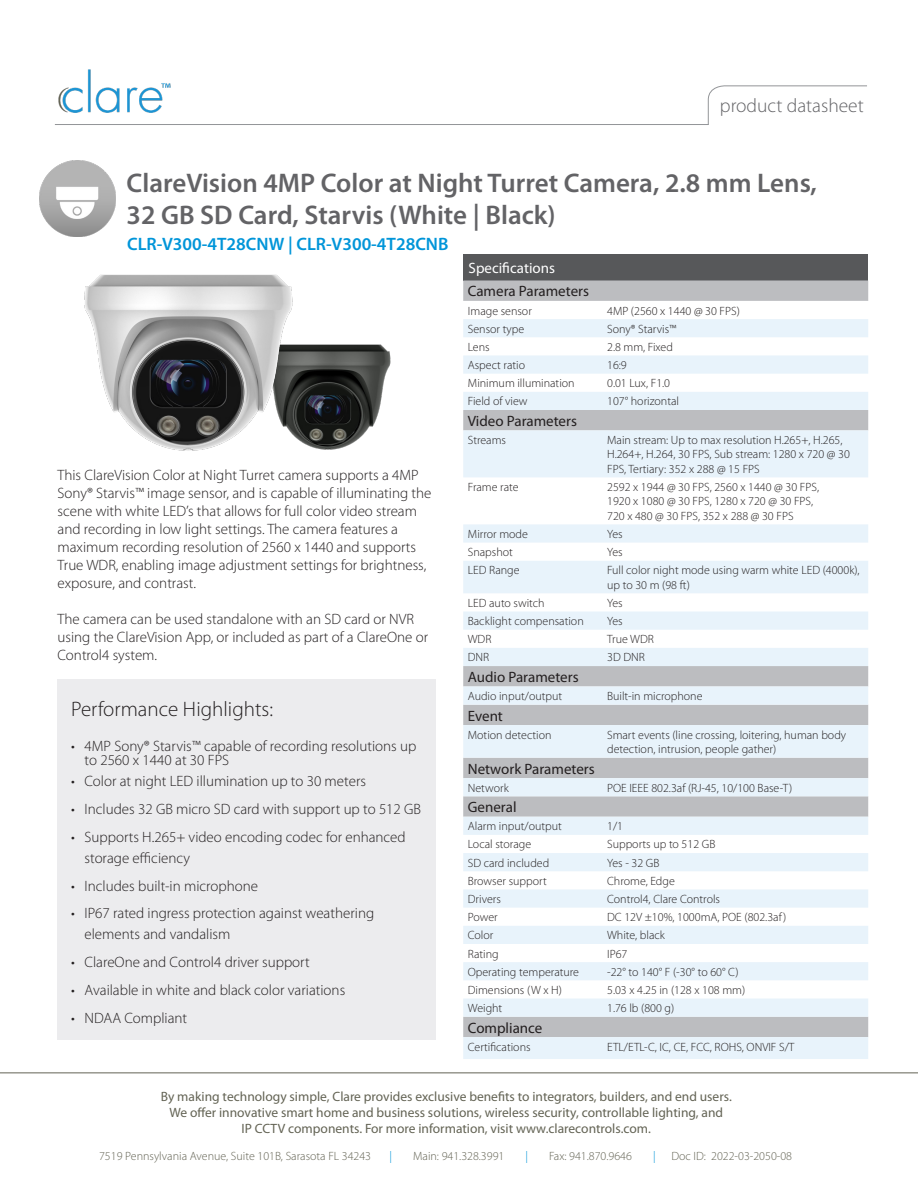
<style>
.page{position:relative;width:918px;height:1188px;background:#fff}
.page>*{position:absolute;margin:0;border:0;box-sizing:border-box;transform-origin:0 0}
.t1{font:600 27px "Myriad Pro";color:#636366}
.t2{font:300 21px "Myriad Pro";color:#231f20}
.t3{font:300 19.5px "Myriad Pro";color:#636366}
.t4{font:600 18px "Myriad Pro";color:#0095d9}
.t5{font:300 15px/18px "Myriad Pro";color:#231f20}
.t6{font:15px "Myriad Pro";color:#231f20}
.Table_Body__black{font:15px "Myriad Pro";color:#fff}
.t7{font:13.5px "Myriad Pro";color:#636354}
.Table_Body__black-2{font:300 12px/14.4px "Myriad Pro";color:#231f20}
.t8{font:300 12px "Myriad Pro";color:#636354}
.t9{font:300 12px "Myriad Pro";color:#0095d9}
</style>
<div class="page">
<hr style="left:0;top:1072px;width:918px;height:1px;background:#636354">
<img style="left:40px;top:161px;width:76px;height:75px">
<hr style="left:55px;top:124px;width:654px;height:1px;background:#939598">
<svg style="left:708px;top:85px;width:159px;height:40px"></svg>
<img style="left:58px;top:69px;width:113px;height:44px">
<div style="left:463px;top:254px;width:405px;height:27px;background:#57585a"></div>
<div style="left:463px;top:281px;width:405px;height:20px;background:#bcbdc0"></div>
<svg style="left:463px;top:319px;width:405px;height:740px;fill:#e8f3fb"></svg>
<div style="left:58px;top:679px;width:378px;height:361px;background:#ececee"></div>
<img style="left:295px;top:344px;width:96px;height:106px">
<img style="left:84px;top:274px;width:211px;height:177px">
<p class="t3" style="left:720px;top:94px;width:145px">product datasheet</p>
<p class="t1" style="left:127px;top:166px;width:692px">ClareVision 4MP Color at Night Turret Camera, 2.8 mm Lens,</p>
<p class="t1" style="left:127px;top:198px;width:431px">32 GB SD Card, Starvis (White | Black)</p>
<p class="t4" style="left:127px;top:232px;width:323px">CLR-V300-4T28CNW | CLR-V300-4T28CNB</p>
<p class="t5" style="left:58px;top:466px;width:375px">This ClareVision Color at Night Turret camera supports a 4MP Sony® Starvis™ image sensor, and is capable of illuminating the scene with white LED’s that allows for full color video stream and recording in low light settings. The camera features a maximum recording resolution of 2560 x 1440 and supports True WDR, enabling image adjustment settings for brightness, exposure, and contrast.</p>
<p class="t5" style="left:58px;top:610px;width:372px">The camera can be used standalone with an SD card or NVR using the ClareVision App, or included as part of a ClareOne or<br>Control4 system.</p>
<p class="t2" style="left:71px;top:697px;width:203px">Performance Highlights:</p>
<p class="t5" style="left:85px;top:738px;width:333px;line-height:14.4px;text-indent:-14px">• 4MP Sony® Starvis™ capable of recording resolutions up to 2560 x 1440 at 30 FPS</p>
<p class="t5" style="left:71px;top:772px;width:297px">• Color at night LED illumination up to 30 meters</p>
<p class="t5" style="left:71px;top:800px;width:352px">• Includes 32 GB micro SD card with support up to 512 GB</p>
<p class="t5" style="left:85px;top:826px;width:323px;line-height:21px;text-indent:-14px">• Supports H.265+ video encoding codec for enhanced storage efficiency</p>
<p class="t5" style="left:71px;top:876px;width:189px">• Includes built-in microphone</p>
<p class="t5" style="left:85px;top:903px;width:291px;line-height:21px;text-indent:-14px">• IP67 rated ingress protection against weathering elements and vandalism</p>
<p class="t5" style="left:71px;top:953px;width:240px">• ClareOne and Control4 driver support</p>
<p class="t5" style="left:71px;top:981px;width:276px">• Available in white and black color variations</p>
<p class="t5" style="left:71px;top:1008px;width:118px">• NDAA Compliant</p>
<p class="Table_Body__black" style="left:469px;top:258px;width:88px">Specifications</p>
<p class="t6" style="left:468px;top:282px;width:123px">Camera Parameters</p>
<p class="Table_Body__black-2" style="left:468px;top:303px;width:66px">Image sensor</p>
<p class="Table_Body__black-2" style="left:607px;top:303px;width:134px">4MP (2560 x 1440 @ 30 FPS)</p>
<p class="Table_Body__black-2" style="left:468px;top:321px;width:58px">Sensor type</p>
<p class="Table_Body__black-2" style="left:607px;top:321px;width:71px">Sony® Starvis™</p>
<p class="Table_Body__black-2" style="left:468px;top:340px;width:23px">Lens</p>
<p class="Table_Body__black-2" style="left:607px;top:340px;width:67px">2.8 mm, Fixed</p>
<p class="Table_Body__black-2" style="left:468px;top:358px;width:59px">Aspect ratio</p>
<p class="Table_Body__black-2" style="left:607px;top:358px;width:21px">16:9</p>
<p class="Table_Body__black-2" style="left:468px;top:376px;width:108px">Minimum illumination</p>
<p class="Table_Body__black-2" style="left:607px;top:376px;width:65px">0.01 Lux, F1.0</p>
<p class="Table_Body__black-2" style="left:468px;top:394px;width:61px">Field of view</p>
<p class="Table_Body__black-2" style="left:607px;top:394px;width:73px">107° horizontal</p>
<p class="t6" style="left:468px;top:412px;width:111px">Video Parameters</p>
<p class="Table_Body__black-2" style="left:468px;top:433px;width:40px">Streams</p>
<p class="Table_Body__black-2" style="left:607px;top:433px;width:244px">Main stream: Up to max resolution H.265+, H.265,<br>H.264+, H.264, 30 FPS, Sub stream: 1280 x 720 @ 30<br>FPS, Tertiary: 352 x 288 @ 15 FPS</p>
<p class="Table_Body__black-2" style="left:468px;top:480px;width:52px">Frame rate</p>
<p class="Table_Body__black-2" style="left:607px;top:480px;width:213px">2592 x 1944 @ 30 FPS, 2560 x 1440 @ 30 FPS,<br>1920 x 1080 @ 30 FPS, 1280 x 720 @ 30 FPS,<br>720 x 480 @ 30 FPS, 352 x 288 @ 30 FPS</p>
<p class="Table_Body__black-2" style="left:468px;top:527px;width:62px">Mirror mode</p>
<p class="Table_Body__black-2" style="left:607px;top:527px;width:17px">Yes</p>
<p class="Table_Body__black-2" style="left:468px;top:545px;width:47px">Snapshot</p>
<p class="Table_Body__black-2" style="left:607px;top:545px;width:17px">Yes</p>
<p class="Table_Body__black-2" style="left:468px;top:563px;width:53px">LED Range</p>
<p class="Table_Body__black-2" style="left:607px;top:563px;width:254px">Full color night mode using warm white LED (4000k), up to 30 m (98 ft)</p>
<p class="Table_Body__black-2" style="left:468px;top:596px;width:78px">LED auto switch</p>
<p class="Table_Body__black-2" style="left:607px;top:596px;width:17px">Yes</p>
<p class="Table_Body__black-2" style="left:468px;top:614px;width:117px">Backlight compensation</p>
<p class="Table_Body__black-2" style="left:607px;top:614px;width:17px">Yes</p>
<p class="Table_Body__black-2" style="left:468px;top:632px;width:25px">WDR</p>
<p class="Table_Body__black-2" style="left:607px;top:632px;width:48px">True WDR</p>
<p class="Table_Body__black-2" style="left:468px;top:650px;width:23px">DNR</p>
<p class="Table_Body__black-2" style="left:607px;top:650px;width:39px">3D DNR</p>
<p class="t6" style="left:468px;top:668px;width:112px">Audio Parameters</p>
<p class="Table_Body__black-2" style="left:468px;top:689px;width:96px">Audio input/output</p>
<p class="Table_Body__black-2" style="left:607px;top:689px;width:97px">Built-in microphone</p>
<p class="t6" style="left:468px;top:706px;width:37px">Event</p>
<p class="Table_Body__black-2" style="left:468px;top:727px;width:85px">Motion detection</p>
<p class="Table_Body__black-2" style="left:607px;top:727px;width:241px">Smart events (line crossing, loitering, human body detection, intrusion, people gather)</p>
<p class="t6" style="left:468px;top:759px;width:128px">Network Parameters</p>
<p class="Table_Body__black-2" style="left:468px;top:780px;width:42px">Network</p>
<p class="Table_Body__black-2" style="left:607px;top:780px;width:187px">POE IEEE 802.3af (RJ-45, 10/100 Base-T)</p>
<p class="t6" style="left:468px;top:798px;width:50px">General</p>
<p class="Table_Body__black-2" style="left:468px;top:819px;width:96px">Alarm input/output</p>
<p class="Table_Body__black-2" style="left:607px;top:819px;width:17px">1/1</p>
<p class="Table_Body__black-2" style="left:468px;top:837px;width:65px">Local storage</p>
<p class="Table_Body__black-2" style="left:607px;top:837px;width:110px">Supports up to 512 GB</p>
<p class="Table_Body__black-2" style="left:468px;top:855px;width:83px">SD card included</p>
<p class="Table_Body__black-2" style="left:607px;top:855px;width:54px">Yes - 32 GB</p>
<p class="Table_Body__black-2" style="left:468px;top:874px;width:80px">Browser support</p>
<p class="Table_Body__black-2" style="left:607px;top:874px;width:69px">Chrome, Edge</p>
<p class="Table_Body__black-2" style="left:468px;top:892px;width:35px">Drivers</p>
<p class="Table_Body__black-2" style="left:607px;top:892px;width:114px">Control4, Clare Controls</p>
<p class="Table_Body__black-2" style="left:468px;top:910px;width:31px">Power</p>
<p class="Table_Body__black-2" style="left:607px;top:910px;width:181px">DC 12V ±10%, 1000mA, POE (802.3af )</p>
<p class="Table_Body__black-2" style="left:468px;top:928px;width:27px">Color</p>
<p class="Table_Body__black-2" style="left:607px;top:928px;width:59px">White, black</p>
<p class="Table_Body__black-2" style="left:468px;top:946px;width:32px">Rating</p>
<p class="Table_Body__black-2" style="left:607px;top:946px;width:22px">IP67</p>
<p class="Table_Body__black-2" style="left:468px;top:964px;width:113px">Operating temperature</p>
<p class="Table_Body__black-2" style="left:607px;top:964px;width:133px">-22° to 140° F (-30° to 60° C)</p>
<p class="Table_Body__black-2" style="left:468px;top:983px;width:96px">Dimensions (W x H)</p>
<p class="Table_Body__black-2" style="left:607px;top:983px;width:140px">5.03 x 4.25 in (128 x 108 mm)</p>
<p class="Table_Body__black-2" style="left:468px;top:1001px;width:36px">Weight</p>
<p class="Table_Body__black-2" style="left:607px;top:1001px;width:69px">1.76 lb (800 g)</p>
<p class="t6" style="left:468px;top:1018px;width:76px">Compliance</p>
<p class="Table_Body__black-2" style="left:468px;top:1039px;width:64px">Certifications</p>
<p class="Table_Body__black-2" style="left:607px;top:1039px;width:189px">ETL/ETL-C, IC, CE, FCC, ROHS, ONVIF S/T</p>
<p class="t7" style="left:161px;top:1088px;width:573px">By making technology simple, Clare provides exclusive benefits to integrators, builders, and end users.</p>
<p class="t7" style="left:169px;top:1104px;width:555px">We offer innovative smart home and business solutions, wireless security, controllable lighting, and</p>
<p class="t7" style="left:242px;top:1121px;width:411px">IP CCTV components. For more information, visit www.clarecontrols.com.</p>
<p class="t8" style="left:99px;top:1149px;width:274px">7519 Pennsylvania Avenue, Suite 101B, Sarasota FL 34243</p>
<p class="t9" style="left:390px;top:1149px;width:4px">|</p>
<p class="t8" style="left:413px;top:1149px;width:93px">Main: 941.328.3991</p>
<p class="t9" style="left:525px;top:1149px;width:4px">|</p>
<p class="t8" style="left:549px;top:1149px;width:85px">Fax: 941.870.9646</p>
<p class="t9" style="left:653px;top:1149px;width:4px">|</p>
<p class="t8" style="left:671px;top:1149px;width:122px">Doc ID: 2022-03-2050-08</p>
</div>
